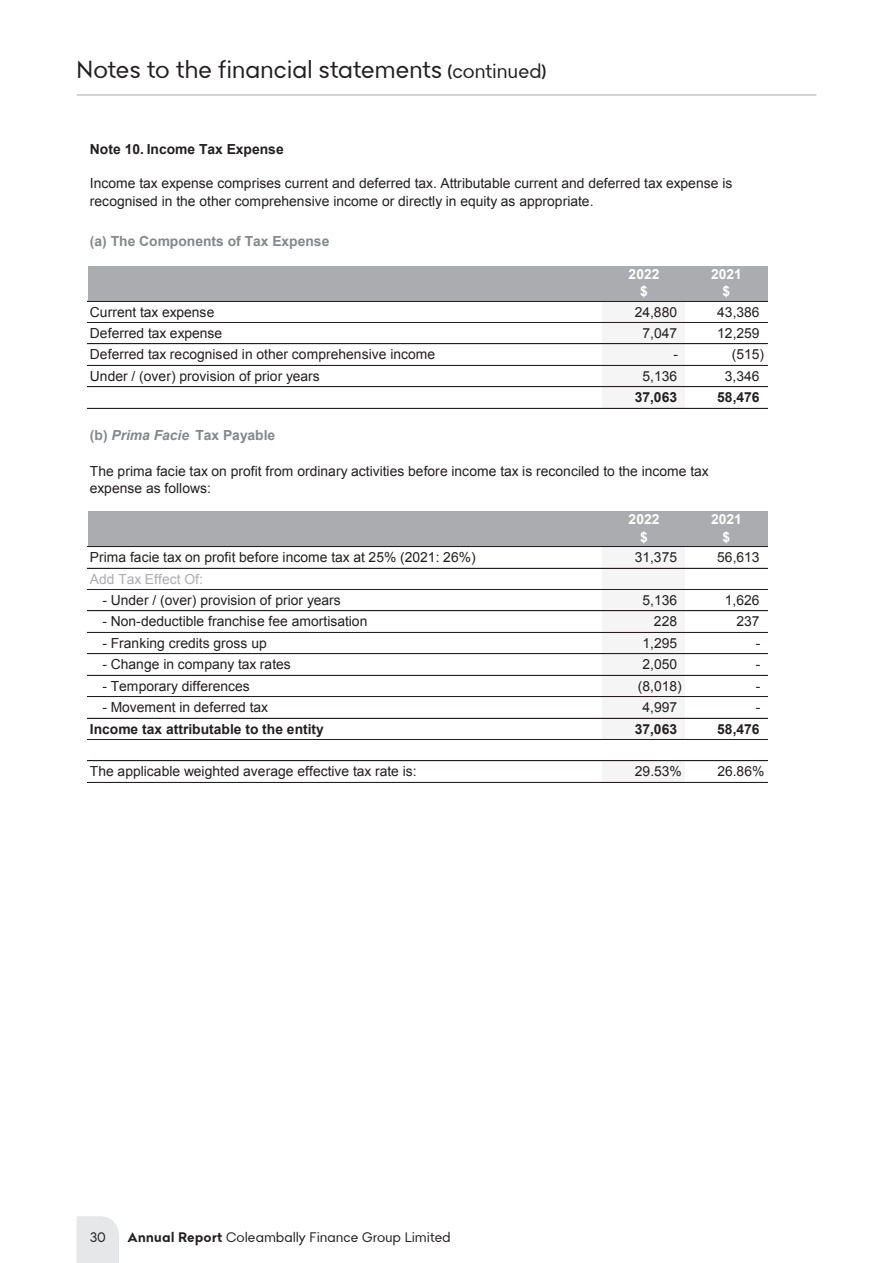
<style>
.page{position:relative;width:893px;height:1263px;background:#fff}
.page>*{position:absolute;margin:0;border:0;box-sizing:border-box;transform-origin:0 0}
.t1{font:24px "Bendigo Sans";letter-spacing:.01em;color:#231f20}
.t2{font:13.8px/17.1px "Arial";color:#231f20}
.t3{font:700 13.8px "Arial";color:#231f20}
.t4{font:700 13.8px "Arial";color:#85878a}
.t5{font:700 13.8px "Arial";color:#fff}
.t6{font:13.8px "Arial";color:#abacb0}
.t7{font:13.5px "Bendigo Sans";letter-spacing:.02em;color:#231f20}
.s1{font-size:19.5px}
.s2{font-style:italic}
.s3{font-weight:700}
</style>
<div class="page">
<div style="left:77px;top:1216px;width:42px;height:47px;background:#e6e7e9"></div>
<hr style="left:77px;top:95px;width:739px;height:1px;background:#a8a9ad">
<div style="left:88px;top:266px;width:679px;height:35px;background:#abacb0"></div>
<div style="left:602px;top:301px;width:83px;height:21px;background:#f5f5f6"></div>
<div style="left:602px;top:322px;width:83px;height:22px;background:#f5f5f6"></div>
<div style="left:602px;top:344px;width:83px;height:21px;background:#f5f5f6"></div>
<div style="left:602px;top:365px;width:83px;height:22px;background:#f5f5f6"></div>
<div style="left:602px;top:387px;width:83px;height:21px;background:#f5f5f6"></div>
<div style="left:88px;top:512px;width:679px;height:35px;background:#abacb0"></div>
<div style="left:602px;top:546px;width:83px;height:22px;background:#f5f5f6"></div>
<div style="left:602px;top:568px;width:83px;height:21px;background:#f5f5f6"></div>
<div style="left:602px;top:589px;width:83px;height:22px;background:#f5f5f6"></div>
<div style="left:602px;top:611px;width:83px;height:21px;background:#f5f5f6"></div>
<div style="left:602px;top:632px;width:83px;height:22px;background:#f5f5f6"></div>
<div style="left:602px;top:654px;width:83px;height:21px;background:#f5f5f6"></div>
<div style="left:602px;top:675px;width:83px;height:22px;background:#f5f5f6"></div>
<div style="left:602px;top:696px;width:83px;height:22px;background:#f5f5f6"></div>
<div style="left:602px;top:718px;width:83px;height:21px;background:#f5f5f6"></div>
<div style="left:602px;top:761px;width:83px;height:21px;background:#f5f5f6"></div>
<hr style="left:87px;top:301px;width:680px;height:1px;background:#231f20">
<hr style="left:87px;top:322px;width:680px;height:1px;background:#231f20">
<hr style="left:87px;top:344px;width:680px;height:1px;background:#231f20">
<hr style="left:87px;top:365px;width:680px;height:1px;background:#231f20">
<hr style="left:87px;top:386px;width:680px;height:1px;background:#a4a5a9">
<hr style="left:87px;top:387px;width:680px;height:1px;background:#231f20">
<hr style="left:87px;top:408px;width:680px;height:1px;background:#231f20">
<hr style="left:87px;top:546px;width:680px;height:1px;background:#231f20">
<hr style="left:87px;top:568px;width:680px;height:1px;background:#231f20">
<hr style="left:87px;top:589px;width:680px;height:1px;background:#231f20">
<hr style="left:87px;top:611px;width:680px;height:1px;background:#231f20">
<hr style="left:87px;top:632px;width:680px;height:1px;background:#231f20">
<hr style="left:87px;top:653px;width:680px;height:1px;background:#a4a5a9">
<hr style="left:87px;top:654px;width:680px;height:1px;background:#231f20">
<hr style="left:87px;top:675px;width:680px;height:1px;background:#231f20">
<hr style="left:87px;top:696px;width:680px;height:1px;background:#231f20">
<hr style="left:87px;top:718px;width:680px;height:1px;background:#231f20">
<hr style="left:87px;top:739px;width:680px;height:1px;background:#231f20">
<hr style="left:87px;top:761px;width:680px;height:1px;background:#231f20">
<hr style="left:87px;top:782px;width:680px;height:1px;background:#231f20">
<h1 class="t1" style="left:77px;top:53px;width:471px">Notes to the financial statements <span class="s1">(continued)</span></h1>
<p class="t3" style="left:90px;top:140px;width:195px">Note 10. Income Tax Expense</p>
<p class="t2" style="left:90px;top:175px;width:644px">Income tax expense comprises current and deferred tax. Attributable current and deferred tax expense is recognised in the other comprehensive income or directly in equity as appropriate.</p>
<p class="t4" style="left:90px;top:232px;width:241px">(a) The Components of Tax Expense</p>
<p class="t5" style="left:629px;top:265px;width:32px">2022</p>
<p class="t5" style="left:711px;top:265px;width:32px">2021</p>
<p class="t5" style="left:640px;top:282px;width:9px">$</p>
<p class="t5" style="left:723px;top:282px;width:9px">$</p>
<p class="t2" style="left:90px;top:303px;width:126px">Current tax expense</p>
<p class="t2" style="left:635px;top:303px;width:44px">24,880</p>
<p class="t2" style="left:717px;top:303px;width:44px">43,386</p>
<p class="t2" style="left:90px;top:325px;width:134px">Deferred tax expense</p>
<p class="t2" style="left:642px;top:325px;width:36px">7,047</p>
<p class="t2" style="left:717px;top:325px;width:44px">12,259</p>
<p class="t2" style="left:90px;top:346px;width:347px">Deferred tax recognised in other comprehensive income</p>
<p class="t2" style="left:673px;top:346px;width:6px">-</p>
<p class="t2" style="left:732px;top:346px;width:34px">(515)</p>
<p class="t2" style="left:90px;top:368px;width:231px">Under / (over) provision of prior years</p>
<p class="t2" style="left:642px;top:368px;width:36px">5,136</p>
<p class="t2" style="left:725px;top:368px;width:36px">3,346</p>
<p class="t3" style="left:635px;top:388px;width:44px">37,063</p>
<p class="t3" style="left:717px;top:388px;width:44px">58,476</p>
<p class="t4" style="left:90px;top:426px;width:187px">(b) <span class="s2">Prima Facie</span> Tax Payable</p>
<p class="t2" style="left:90px;top:463px;width:620px">The prima facie tax on profit from ordinary activities before income tax is reconciled to the income tax expense as follows:</p>
<p class="t5" style="left:629px;top:510px;width:32px">2022</p>
<p class="t5" style="left:711px;top:510px;width:32px">2021</p>
<p class="t5" style="left:640px;top:528px;width:9px">$</p>
<p class="t5" style="left:723px;top:528px;width:9px">$</p>
<p class="t2" style="left:90px;top:549px;width:387px">Prima facie tax on profit before income tax at 25% (2021: 26%)</p>
<p class="t2" style="left:635px;top:549px;width:44px">31,375</p>
<p class="t2" style="left:717px;top:549px;width:44px">56,613</p>
<p class="t6" style="left:90px;top:570px;width:115px">Add Tax Effect Of:</p>
<p class="t2" style="left:102px;top:592px;width:240px">- Under / (over) provision of prior years</p>
<p class="t2" style="left:642px;top:592px;width:36px">5,136</p>
<p class="t2" style="left:725px;top:592px;width:36px">1,626</p>
<p class="t2" style="left:102px;top:613px;width:267px">- Non-deductible franchise fee amortisation</p>
<p class="t2" style="left:654px;top:613px;width:25px">228</p>
<p class="t2" style="left:736px;top:613px;width:25px">237</p>
<p class="t2" style="left:102px;top:635px;width:166px">- Franking credits gross up</p>
<p class="t2" style="left:642px;top:635px;width:36px">1,295</p>
<p class="t2" style="left:756px;top:635px;width:6px">-</p>
<p class="t2" style="left:102px;top:656px;width:190px">- Change in company tax rates</p>
<p class="t2" style="left:642px;top:656px;width:36px">2,050</p>
<p class="t2" style="left:756px;top:656px;width:6px">-</p>
<p class="t2" style="left:102px;top:677px;width:149px">- Temporary differences</p>
<p class="t2" style="left:638px;top:677px;width:46px">(8,018)</p>
<p class="t2" style="left:756px;top:677px;width:6px">-</p>
<p class="t2" style="left:102px;top:699px;width:167px">- Movement in deferred tax</p>
<p class="t2" style="left:642px;top:699px;width:36px">4,997</p>
<p class="t2" style="left:756px;top:699px;width:6px">-</p>
<p class="t3" style="left:90px;top:720px;width:236px">Income tax attributable to the entity</p>
<p class="t3" style="left:635px;top:720px;width:44px">37,063</p>
<p class="t3" style="left:717px;top:720px;width:44px">58,476</p>
<p class="t2" style="left:90px;top:763px;width:328px">The applicable weighted average effective tax rate is:</p>
<p class="t2" style="left:635px;top:763px;width:49px">29.53%</p>
<p class="t2" style="left:717px;top:763px;width:49px">26.86%</p>
<p class="t7" style="left:90px;top:1228px;width:17px">30</p>
<p class="t7" style="left:128px;top:1228px;width:324px"><span class="s3">Annual Report</span> Coleambally Finance Group Limited</p>
</div>
